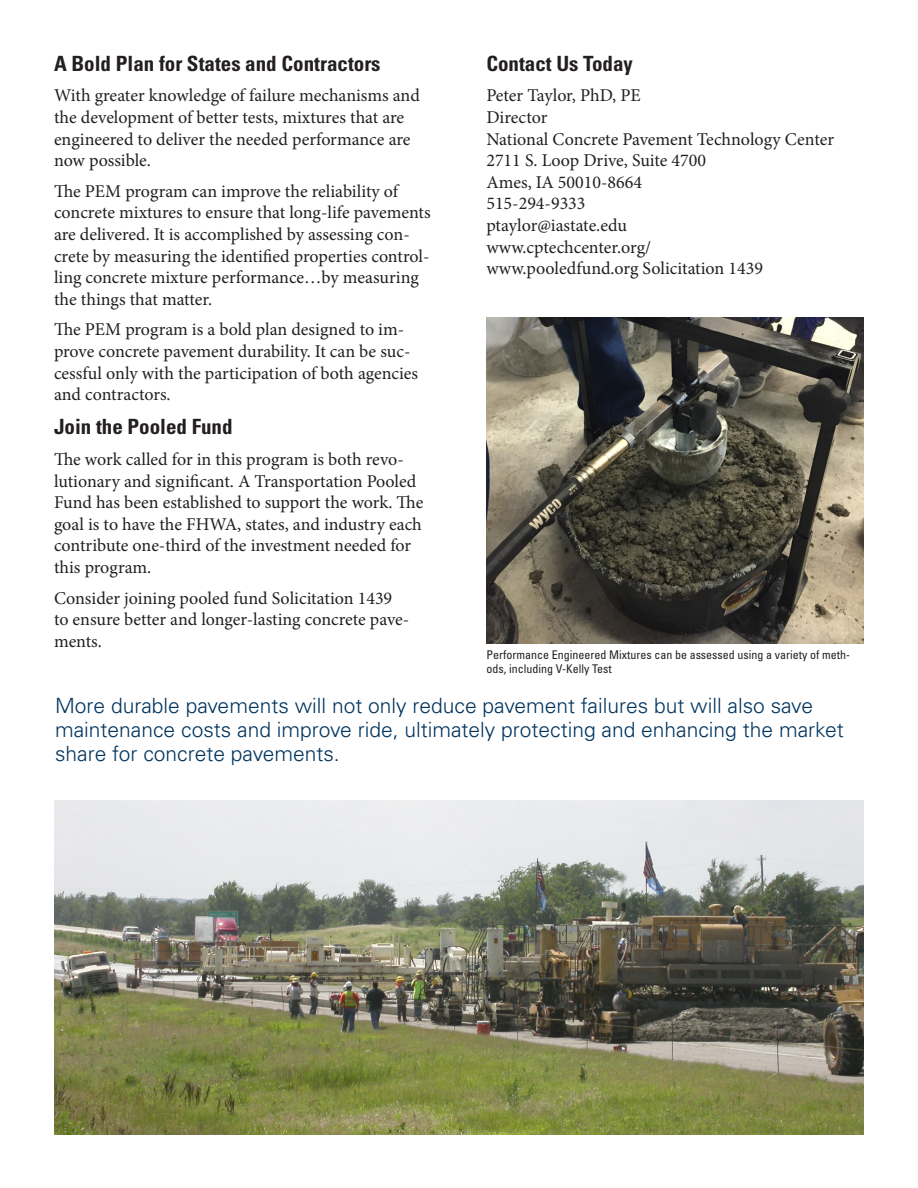
<style>
.page{position:relative;width:918px;height:1188px;background:#fff}
.page>*{position:absolute;margin:0;border:0;box-sizing:border-box;transform-origin:0 0}
.h_univers{font:300 21px/24px "Univers";color:#00345e}
.h_univers-2{font:700 condensed 21px "Univers";color:#231f20}
.t1{font:18px/21.6px "Minion Pro";color:#231f20}
.t2{font:condensed 12px/13.5px "Univers";color:#231f20}
</style>
<div class="page">
<img style="left:486px;top:317px;width:378px;height:326px">
<img style="left:54px;top:800px;width:810px;height:334px">
<p class="h_univers-2" style="left:54px;top:50px;width:328px">A Bold Plan for States and Contractors</p>
<p class="t1" style="left:54px;top:85px;width:367px">With greater knowledge of failure mechanisms and the development of better tests, mixtures that are engineered to deliver the needed performance are now possible.</p>
<p class="t1" style="left:54px;top:180px;width:378px">The PEM program can improve the reliability of concrete mixtures to ensure that long-life pavements are delivered. It is accomplished by assessing con&shy;crete by measuring the identified properties control&shy;ling concrete mixture performance…by measuring the things that matter.</p>
<p class="t1" style="left:54px;top:319px;width:366px">The PEM program is a bold plan designed to im&shy;prove concrete pavement durability. It can be suc&shy;cessful only with the participation of both agencies and contractors.</p>
<p class="h_univers-2" style="left:54px;top:414px;width:180px">Join the Pooled Fund</p>
<p class="t1" style="left:54px;top:448px;width:371px">The work called for in this program is both revo&shy;lutionary and significant. A Transportation Pooled Fund has been established to support the work. The goal is to have the FHWA, states, and industry each contribute one-third of the investment needed for this program.</p>
<p class="t1" style="left:54px;top:587px;width:357px">Consider joining pooled fund Solicitation 1439 to ensure better and longer-lasting concrete pave&shy;ments.</p>
<p class="h_univers-2" style="left:486px;top:50px;width:148px">Contact Us Today</p>
<p class="t1" style="left:486px;top:85px;width:156px">Peter Taylor, PhD, PE</p>
<p class="t1" style="left:486px;top:107px;width:63px">Director</p>
<p class="t1" style="left:486px;top:128px;width:349px">National Concrete Pavement Technology Center</p>
<p class="t1" style="left:486px;top:150px;width:221px">2711 S. Loop Drive, Suite 4700</p>
<p class="t1" style="left:486px;top:171px;width:157px">Ames, IA 50010-8664</p>
<p class="t1" style="left:486px;top:193px;width:101px">515-294-9333</p>
<p class="t1" style="left:486px;top:215px;width:142px">ptaylor@iastate.edu</p>
<p class="t1" style="left:486px;top:236px;width:166px">www.cptechcenter.org/</p>
<p class="t1" style="left:486px;top:258px;width:278px">www.pooledfund.org Solicitation 1439</p>
<p class="t2" style="left:486px;top:648px;width:365px">Performance Engineered Mixtures can be assessed using a variety of meth&shy;ods, including V-Kelly Test</p>
<p class="h_univers" style="left:55px;top:693px;width:790px">More durable pavements will not only reduce pavement failures but will also save maintenance costs and improve ride, ultimately protecting and enhancing the market share for concrete pavements.</p>
</div>
